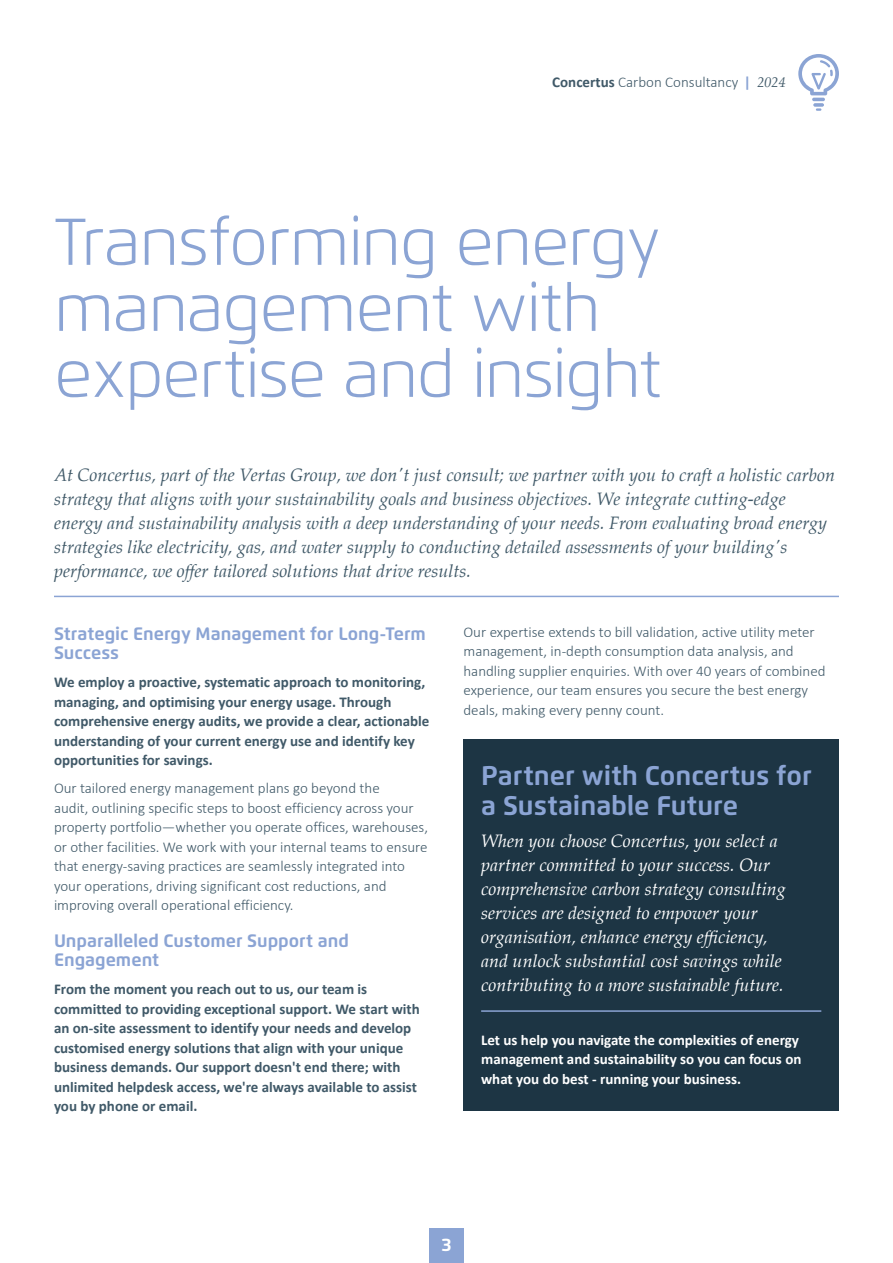
<style>
.page{position:relative;width:893px;height:1263px;background:#fff}
.page>*{position:absolute;margin:0;border:0;box-sizing:border-box;transform-origin:0 0}
.t1{font:300 66px/66px "Flexo";letter-spacing:-.02em;color:#8ba4d4}
.t2{font:700 27px/30px "Flexo";color:#8ba4d4}
.t3{font:italic 18px/24px "Palatino";color:#405968}
.t4{font:italic 18px/24px "Palatino";color:#fff}
.t5{font:700 18px/19.5px "Flexo";color:#8ba4d4}
.t6{font:700 18px "Flexo";color:#fff}
.t7{font:300 15px/19.5px "Calibri";color:#405968}
.t8{font:700 15px/19.5px "Calibri";color:#405968}
.t9{font:700 15px/19.5px "Calibri";color:#fff}
.s1{font-weight:700}
.s2{font-weight:700;color:#8ba4d4}
.s3{font-family:"Palatino";font-weight:400;font-style:italic;font-size:14.25px}
</style>
<div class="page">
<div style="left:429px;top:1229px;width:34px;height:34px;background:#8ba4d4"></div>
<svg style="left:813px;top:103px;width:11px;height:4px"></svg>
<svg style="left:816px;top:108px;width:5px;height:3px"></svg>
<svg style="left:798px;top:54px;width:41px;height:47px"></svg>
<hr style="left:54px;top:596px;width:785px;height:1px;background:#8ba4d4">
<div style="left:463px;top:740px;width:376px;height:371px;background:#1d3544"></div>
<hr style="left:481px;top:1010px;width:340px;height:2px;background:#8ba4d4">
<p class="t7" style="left:552px;top:72px;width:235px"><span class="s1">Concertus</span> Carbon Consultancy <span class="s2">|</span> <span class="s3">2024</span></p>
<h1 class="t1" style="left:54px;top:209px;width:609px">Transforming energy management with expertise and insight</h1>
<p class="t3" style="left:54px;top:462px;width:782px">At Concertus, part of the Vertas Group, we don't just consult; we partner with you to craft a holistic carbon strategy that aligns with your sustainability goals and business objectives. We integrate cutting-edge energy and sustainability analysis with a deep understanding of your needs. From evaluating broad energy strategies like electricity, gas, and water supply to conducting detailed assessments of your building's performance, we offer tailored solutions that drive results.</p>
<p class="t5" style="left:54px;top:624px;width:373px">Strategic Energy Management for Long-Term<br>Success</p>
<p class="t8" style="left:54px;top:672px;width:377px">We employ a proactive, systematic approach to monitoring, managing, and optimising your energy usage. Through comprehensive energy audits, we provide a clear, actionable understanding of your current energy use and identify key opportunities for savings.</p>
<p class="t7" style="left:54px;top:778px;width:375px">Our tailored energy management plans go beyond the<br>audit, outlining specific steps to boost efficiency across your property portfolio—whether you operate offices, warehouses, or other facilities. We work with your internal teams to ensure that energy-saving practices are seamlessly integrated into your operations, driving significant cost reductions, and improving overall operational efficiency.</p>
<p class="t5" style="left:54px;top:931px;width:297px">Unparalleled Customer Support and<br>Engagement</p>
<p class="t8" style="left:54px;top:979px;width:367px">From the moment you reach out to us, our team is committed to providing exceptional support. We start with an on-site assessment to identify your needs and develop customised energy solutions that align with your unique business demands. Our support doesn't end there; with unlimited helpdesk access, we're always available to assist you by phone or email.</p>
<p class="t7" style="left:463px;top:622px;width:364px">Our expertise extends to bill validation, active utility meter management, in-depth consumption data analysis, and handling supplier enquiries. With over 40 years of combined experience, our team ensures you secure the best energy deals, making every penny count.</p>
<h2 class="t2" style="left:481px;top:760px;width:332px">Partner with Concertus for a Sustainable Future</h2>
<p class="t4" style="left:481px;top:829px;width:306px">When you choose Concertus, you select a partner committed to your success. Our comprehensive carbon strategy consulting services are designed to empower your organisation, enhance energy efficiency, and unlock substantial cost savings while contributing to a more sustainable future.</p>
<p class="t9" style="left:481px;top:1030px;width:322px">Let us help you navigate the complexities of energy management and sustainability so you can focus on what you do best - running your business.</p>
<p class="t6" style="left:441px;top:1234px;width:12px">3</p>
</div>
